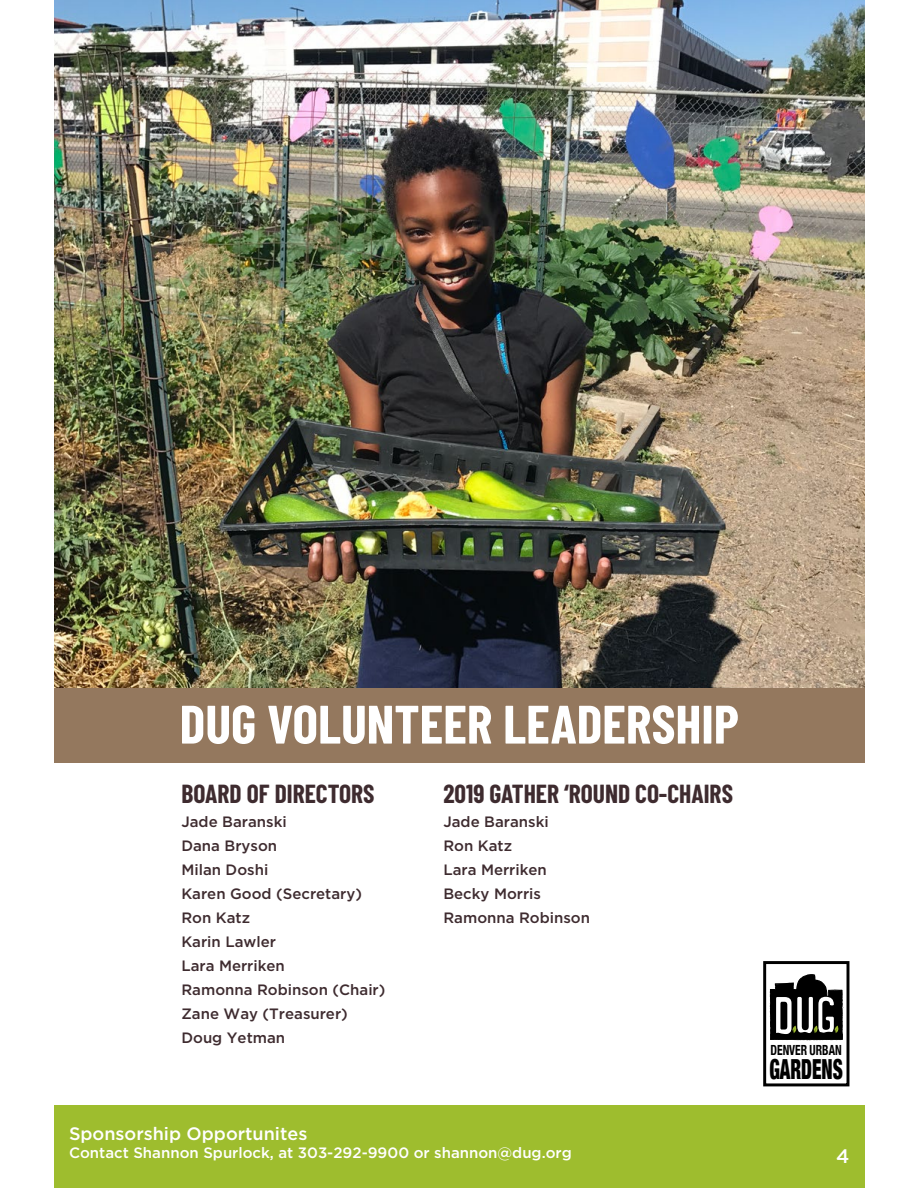
<style>
.page{position:relative;width:918px;height:1188px;background:#fff}
.page>*{position:absolute;margin:0;border:0;box-sizing:border-box;transform-origin:0 0}
.t1{font:700 54px "Barlow Condensed";color:#fff}
.t2{font:900 condensed 27.6px "Helvetica Neue";color:#000;scale:.68 1}
.t3{font:700 25.5px "Barlow Condensed";color:#3e2b2f}
.t4{font:500 19.5px "Gotham";color:#fff}
.t5{font:500 18px "Gotham";color:#fff}
.t6{font:500 15px/24px "Gotham";color:#3e2b2f}
.t7{font:500 15px "Gotham";color:#fff}
.t8{font:700 condensed 13.95px "Helvetica Neue";color:#000;scale:.83 1}
</style>
<div class="page">
<div style="left:54px;top:1105px;width:811px;height:83px;background:#9ebd2e"></div>
<div style="left:54px;top:685px;width:811px;height:78px;background:#94785e"></div>
<img style="left:54px;top:0;width:811px;height:688px">
<div style="left:763px;top:961px;width:86px;height:125px;border:3px solid #000"></div>
<svg style="left:770px;top:974px;width:74px;height:67px"></svg>
<h1 class="t1" style="left:180px;top:686px;width:561px">DUG VOLUNTEER LEADERSHIP</h1>
<h3 class="t3" style="left:181px;top:775px;width:195px">BOARD OF DIRECTORS</h3>
<p class="t6" style="left:181px;top:809px;width:206px">Jade Baranski<br>Dana Bryson<br>Milan Doshi<br>Karen Good (Secretary)<br>Ron Katz<br>Karin Lawler<br>Lara Merriken<br>Ramonna Robinson (Chair)<br>Zane Way (Treasurer)<br>Doug Yetman</p>
<h3 class="t3" style="left:443px;top:775px;width:291px">2019 GATHER ‘ROUND CO-CHAIRS</h3>
<p class="t6" style="left:443px;top:809px;width:148px">Jade Baranski<br>Ron Katz<br>Lara Merriken<br>Becky Morris<br>Ramonna Robinson</p>
<p class="t8" style="left:770px;top:1039px;width:87px">DENVER URBAN</p>
<h2 class="t2" style="left:769px;top:1047px;width:110px">GARDENS</h2>
<p class="t5" style="left:69px;top:1123px;width:240px">Sponsorship Opportunites</p>
<p class="t7" style="left:69px;top:1144px;width:504px">Contact Shannon Spurlock, at 303-292-9900 or shannon@dug.org</p>
<h3 class="t4" style="left:836px;top:1145px;width:15px">4</h3>
</div>
